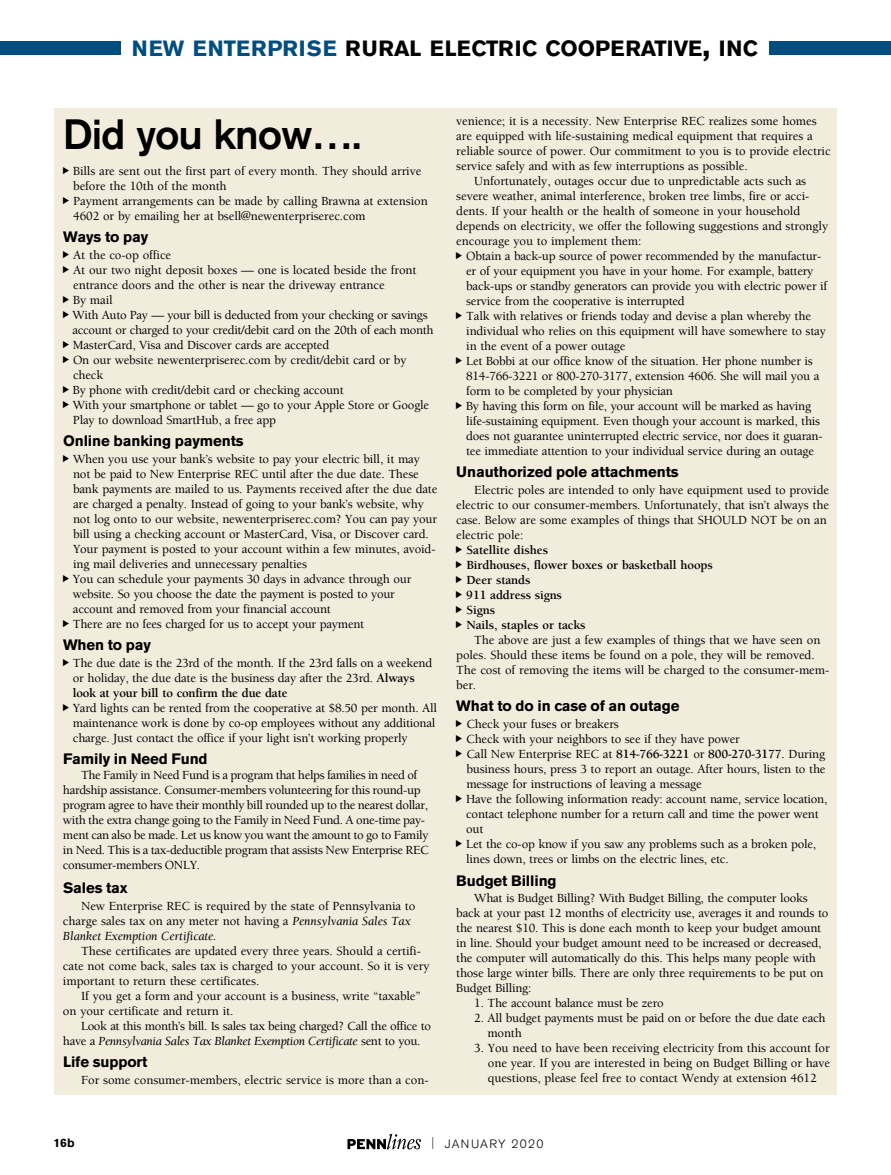
<style>
.page{position:relative;width:891px;height:1175px;background:#fff}
.page>*{position:absolute;margin:0;border:0;box-sizing:border-box;transform-origin:0 0}
.t1{font:500 42px "Akzidenz Grotesk BE";letter-spacing:-.025em;color:#000}
.t2{font:700 21.9px "Akzidenz Grotesk BE";color:#000}
.t3{font:700 15px "Akzidenz Grotesk BE";letter-spacing:-.01em;color:#000}
.t4{font:500 12.75px/15px "Berkeley Std";letter-spacing:-.02em;color:#000}
.t5{font:700 12.75px/15px "Berkeley Std";letter-spacing:-.01em;color:#000}
.t6{font:300 12px "Akzidenz Grotesk BE";letter-spacing:.11em;color:#000}
.t7{font:700 12px "Akzidenz Grotesk BE";color:#000}
.s1{color:#014e7e}
.s2{font-size:31.2px}
.s3{font-weight:700}
.s4{font-weight:400;font-style:italic}
.s5{font-stretch:condensed}
</style>
<div class="page">
<svg style="left:347px;top:1133px;width:74px;height:16px"></svg>
<div style="left:770px;top:41px;width:121px;height:13px;background:#014e7e"></div>
<div style="left:0;top:41px;width:121px;height:13px;background:#014e7e"></div>
<div style="left:54px;top:108px;width:783px;height:986px;background:#f2ecdd"></div>
<h2 class="t2" style="left:132px;top:36px;width:628px"><span class="s1">NEW ENTERPRISE</span> RURAL ELECTRIC COOPERATIVE<span class="s2">,</span> INC</h2>
<h1 class="t1" style="left:63px;top:109px;width:300px">Did you know….</h1>
<p class="t4" style="left:73px;top:163px;width:356px">Bills are sent out the first part of every month. They should arrive before the 10th of the month<br>Payment arrangements can be made by calling Brawna at extension 4602 or by emailing her at bsell@newenterpriserec.com</p>
<p class="t3" style="left:63px;top:228px;width:87px">Ways to pay</p>
<p class="t4" style="left:73px;top:247px;width:363px">At the co-op office<br>At our two night deposit boxes — one is located beside the front entrance doors and the other is near the driveway entrance<br>By mail<br>With Auto Pay — your bill is deducted from your checking or savings account or charged to your credit/debit card on the 20th of each month MasterCard, Visa and Discover cards are accepted<br>On our website newenterpriserec.com by credit/debit card or by check<br>By phone with credit/debit card or checking account<br>With your smartphone or tablet — go to your Apple Store or Google Play to download SmartHub, a free app</p>
<p class="t3" style="left:63px;top:432px;width:182px">Online banking payments</p>
<p class="t4" style="left:73px;top:451px;width:366px">When you use your bank’s website to pay your electric bill, it may not be paid to New Enterprise REC until after the due date. These bank payments are mailed to us. Payments received after the due date are charged a penalty. Instead of going to your bank’s website, why not log onto to our website, newenterpriserec.com? You can pay your bill using a checking account or MasterCard, Visa, or Discover card.<br>Your payment is posted to your account within a few minutes, avoid&shy;ing mail deliveries and unnecessary penalties<br>You can schedule your payments 30 days in advance through our website. So you choose the date the payment is posted to your account and removed from your financial account<br>There are no fees charged for us to accept your payment</p>
<p class="t3" style="left:63px;top:636px;width:90px">When to pay</p>
<p class="t4" style="left:73px;top:655px;width:361px">The due date is the 23rd of the month. If the 23rd falls on a weekend or holiday, the due date is the business day after the 23rd. <span class="s3">Always look at your bill to confirm the due date</span></p>
<p class="t4" style="left:73px;top:700px;width:366px">Yard lights can be rented from the cooperative at $8.50 per month. All maintenance work is done by co-op employees without any additional charge. Just contact the office if your light isn’t working properly</p>
<p class="t3" style="left:63px;top:750px;width:146px">Family in Need Fund</p>
<p class="t4" style="left:63px;top:768px;width:368px;text-indent:18px">The Family in Need Fund is a program that helps families in need of hardship assistance. Consumer-members volunteering for this round-up program agree to have their monthly bill rounded up to the nearest dollar, with the extra change going to the Family in Need Fund. A one-time pay&shy;ment can also be made. Let us know you want the amount to go to Family in Need. This is a tax-deductible program that assists New Enterprise REC consumer-members ONLY.</p>
<p class="t3" style="left:63px;top:879px;width:66px">Sales tax</p>
<p class="t4" style="left:63px;top:898px;width:354px;text-indent:18px">New Enterprise REC is required by the state of Pennsylvania to charge sales tax on any meter not having a <span class="s4">Pennsylvania Sales Tax<br>Blanket Exemption Certificate.</span></p>
<p class="t4" style="left:63px;top:943px;width:368px;text-indent:18px">These certificates are updated every three years. Should a certifi&shy;cate not come back, sales tax is charged to your account. So it is very important to return these certificates.</p>
<p class="t4" style="left:63px;top:988px;width:359px;text-indent:18px">If you get a form and your account is a business, write “taxable” on your certificate and return it.</p>
<p class="t4" style="left:63px;top:1018px;width:370px;text-indent:18px">Look at this month’s bill. Is sales tax being charged? Call the office to have a <span class="s4">Pennsylvania Sales Tax Blanket Exemption Certificate</span> sent to you.</p>
<p class="t3" style="left:63px;top:1053px;width:86px">Life support</p>
<p class="t4" style="left:81px;top:1072px;width:349px">For some consumer-members, electric service is more than a con-</p>
<p class="t4" style="left:456px;top:113px;width:362px">venience; it is a necessity. New Enterprise REC realizes some homes</p>
<p class="t4" style="left:456px;top:128px;width:358px">are equipped with life-sustaining medical equipment that requires a</p>
<p class="t4" style="left:456px;top:143px;width:376px">reliable source of power. Our commitment to you is to provide electric</p>
<p class="t4" style="left:456px;top:158px;width:293px">service safely and with as few interruptions as possible.</p>
<p class="t4" style="left:474px;top:173px;width:333px">Unfortunately, outages occur due to unpredictable acts such as</p>
<p class="t4" style="left:456px;top:188px;width:355px">severe weather, animal interference, broken tree limbs, fire or acci-</p>
<p class="t4" style="left:456px;top:203px;width:345px">dents. If your health or the health of someone in your household</p>
<p class="t4" style="left:456px;top:218px;width:373px">depends on electricity, we offer the following suggestions and strongly</p>
<p class="t4" style="left:456px;top:233px;width:187px">encourage you to implement them:</p>
<p class="t4" style="left:466px;top:248px;width:357px">Obtain a back-up source of power recommended by the manufactur-</p>
<p class="t4" style="left:466px;top:263px;width:349px">er of your equipment you have in your home. For example, battery</p>
<p class="t4" style="left:466px;top:278px;width:363px">back-ups or standby generators can provide you with electric power if</p>
<p class="t4" style="left:466px;top:293px;width:220px">service from the cooperative is interrupted</p>
<p class="t4" style="left:466px;top:308px;width:346px">Talk with relatives or friends today and devise a plan whereby the</p>
<p class="t4" style="left:466px;top:323px;width:361px">individual who relies on this equipment will have somewhere to stay</p>
<p class="t4" style="left:466px;top:338px;width:161px">in the event of a power outage</p>
<p class="t4" style="left:466px;top:353px;width:348px">Let Bobbi at our office know of the situation. Her phone number is</p>
<p class="t4" style="left:466px;top:368px;width:355px">814-766-3221 or 800-270-3177, extension 4606. She will mail you a</p>
<p class="t4" style="left:466px;top:383px;width:208px">form to be completed by your physician</p>
<p class="t4" style="left:466px;top:398px;width:346px">By having this form on file, your account will be marked as having</p>
<p class="t4" style="left:466px;top:413px;width:356px">life-sustaining equipment. Even though your account is marked, this</p>
<p class="t4" style="left:466px;top:428px;width:358px">does not guarantee uninterrupted electric service, nor does it guaran-</p>
<p class="t4" style="left:466px;top:443px;width:350px">tee immediate attention to your individual service during an outage</p>
<p class="t3" style="left:456px;top:463px;width:224px">Unauthorized pole attachments</p>
<p class="t4" style="left:456px;top:482px;width:374px;text-indent:18px">Electric poles are intended to only have equipment used to provide electric to our consumer-members. Unfortunately, that isn’t always the case. Below are some examples of things that SHOULD NOT be on an electric pole:</p>
<p class="t5" style="left:466px;top:542px;width:248px">S atellite dishes<br>Birdhouses, flower boxes or basketball hoops<br>Deer stands<br>911 address signs<br>Signs<br>Nails, staples or tacks</p>
<p class="t4" style="left:456px;top:632px;width:375px;text-indent:18px">The above are just a few examples of things that we have seen on poles. Should these items be found on a pole, they will be removed.<br>The cost of removing the items will be charged to the consumer-mem&shy;ber.</p>
<p class="t3" style="left:456px;top:697px;width:225px">What to do in case of an outage</p>
<p class="t4" style="left:466px;top:716px;width:363px">Check your fuses or breakers<br>Check with your neighbors to see if they have power<br>Call New Enterprise REC at <span class="s3">814-766-3221</span> or <span class="s3">800-270-3177</span>. During business hours, press 3 to report an outage. After hours, listen to the message for instructions of leaving a message<br>Have the following information ready: account name, service location, contact telephone number for a return call and time the power went out<br>Let the co-op know if you saw any problems such as a broken pole, lines down, trees or limbs on the electric lines, etc.</p>
<p class="t3" style="left:456px;top:871px;width:102px">Budget Billing</p>
<p class="t4" style="left:456px;top:890px;width:374px;text-indent:18px">What is Budget Billing? With Budget Billing, the computer looks back at your past 12 months of electricity use, averages it and rounds to the nearest $10. This is done each month to keep your budget amount in line. Should your budget amount need to be increased or decreased, the computer will automatically do this. This helps many people with those large winter bills. There are only three requirements to be put on Budget Billing:</p>
<p class="t4" style="left:474px;top:995px;width:191px">1. The account balance must be zero</p>
<p class="t4" style="left:487px;top:1010px;width:340px;text-indent:-13px">2. All budget payments must be paid on or before the due date each month</p>
<p class="t4" style="left:488px;top:1040px;width:344px;text-align:justify;text-indent:-14px">3. You need to have been receiving electricity from this account for one year. If you are interested in being on Budget Billing or have questions, please feel free to contact Wendy at extension 4612</p>
<p class="t7" style="left:54px;top:1135px;width:22px">16b</p>
<p class="t6" style="left:431px;top:1137px;width:114px"><span class="s5">|</span> JANUARY 2020</p>
</div>
